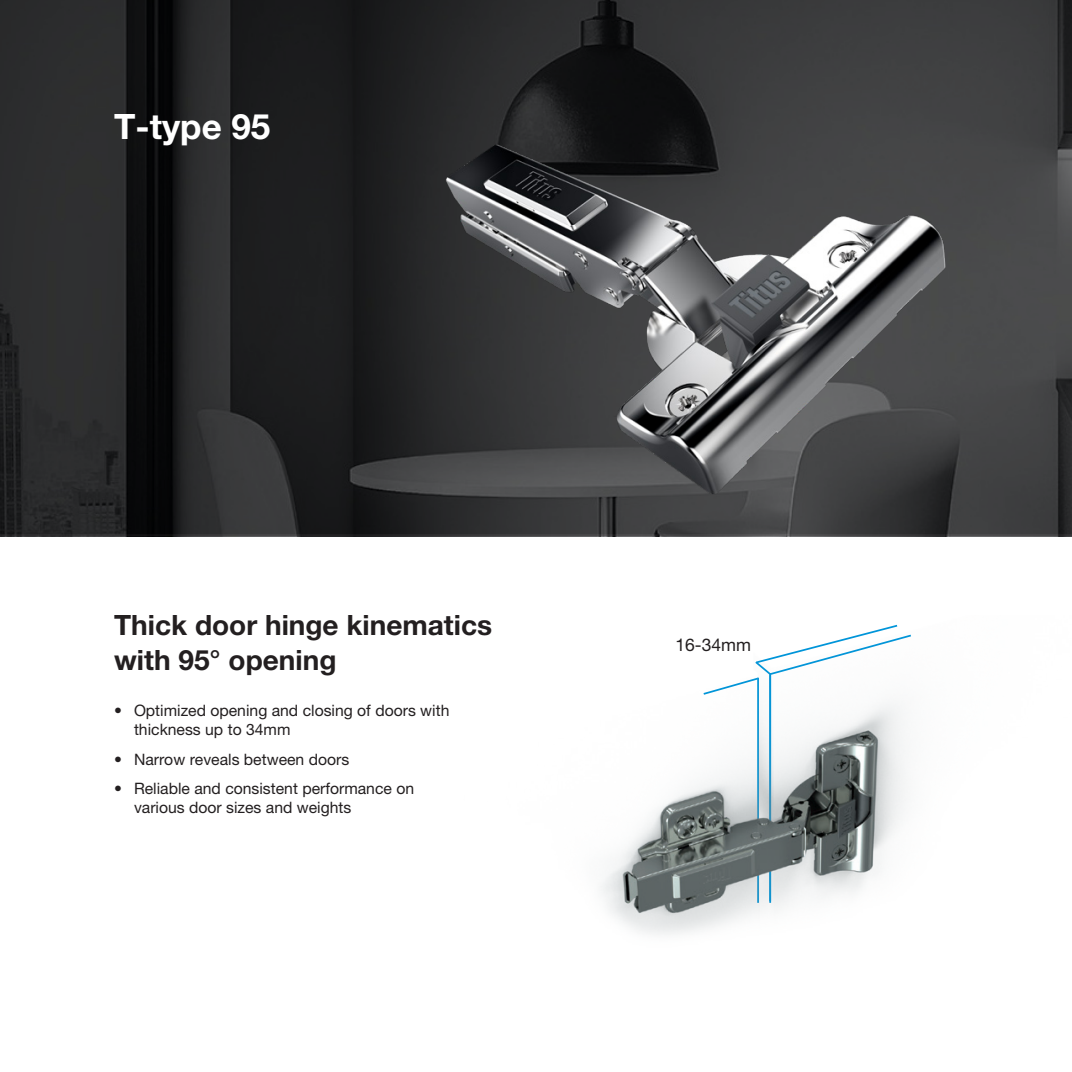
<style>
.page{position:relative;width:1072px;height:1072px;background:#fff}
.page>*{position:absolute;margin:0;border:0;box-sizing:border-box;transform-origin:0 0}
.t1{font:700 35px "Helvetica Neue LT Pro";color:#fff}
.t2{font:700 28px "Helvetica Neue LT Pro";color:#231f20}
.t3{font:17.5px "Helvetica Neue LT Pro";color:#231f20}
.t4{font:15.75px/18.9px "Helvetica Neue LT Pro";color:#231f20}
</style>
<div class="page">
<svg style="left:0;top:0;width:1071px;height:536px"></svg>
<img style="left:332px;top:0;width:696px;height:537px">
<img style="left:600px;top:624px;width:311px;height:311px">
<p class="t1" style="left:114px;top:105px;width:158px">T-type 95</p>
<p class="t2" style="left:114px;top:608px;width:379px">Thick door hinge kinematics</p>
<p class="t2" style="left:114px;top:643px;width:224px">with 95° opening</p>
<p class="t4" style="left:134px;top:700px;width:317px;text-indent:-20px">• Optimized opening and closing of doors with thickness up to 34mm</p>
<p class="t4" style="left:114px;top:749px;width:237px">• Narrow reveals between doors</p>
<p class="t4" style="left:134px;top:779px;width:282px;text-indent:-20px">• Reliable and consistent performance on various door sizes and weights</p>
<p class="t3" style="left:675px;top:634px;width:77px">16-34mm</p>
</div>
